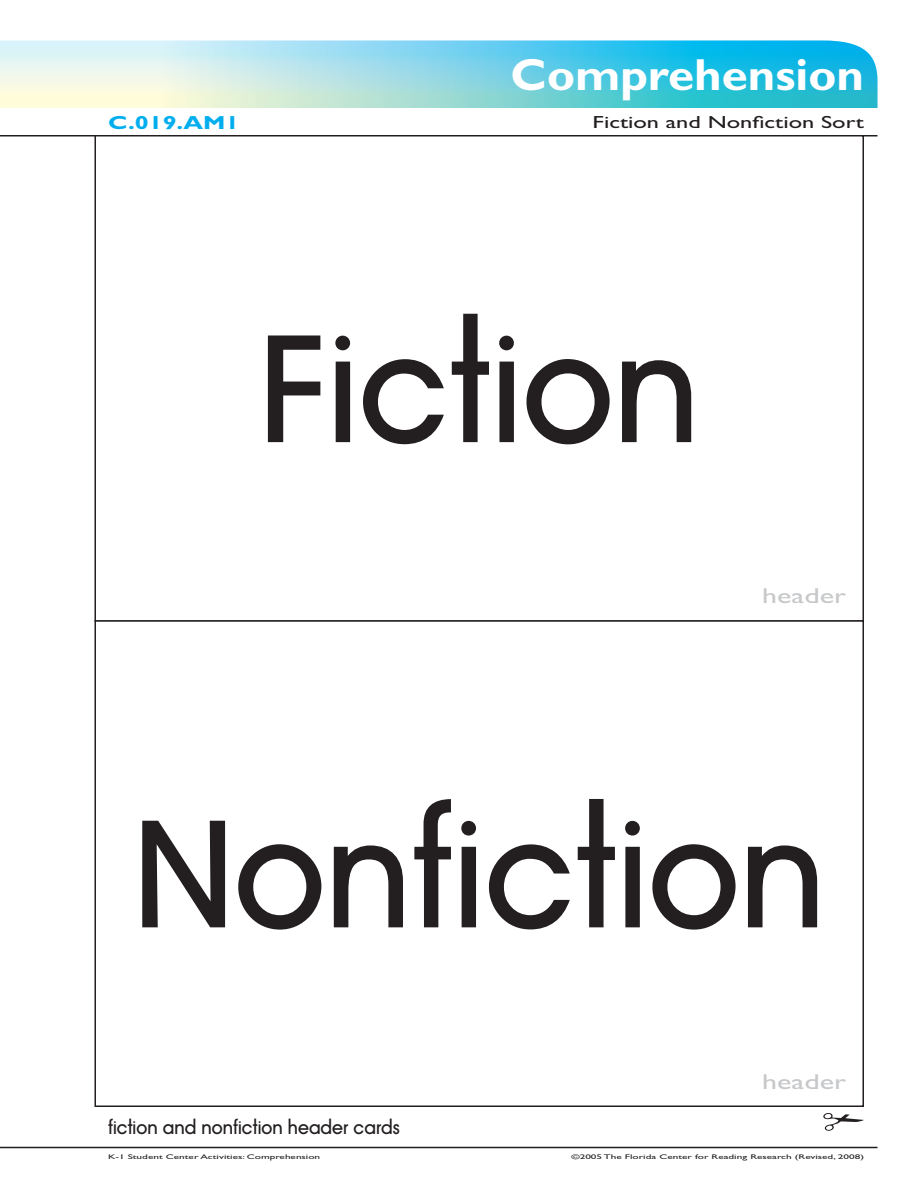
<style>
.page{position:relative;width:918px;height:1188px;background:#fff}
.page>*{position:absolute;margin:0;border:0;box-sizing:border-box;transform-origin:0 0}
.t1{font:150px "Avant Garde Medium Modified";color:#231f20}
.t2{font:700 45px "Gill Sans MT Modified";color:#fff;scale:1.05 1}
.t3{font:21.6px "Gill Sans";color:#c7c8ca;scale:1.39 1}
.t4{font:700 18.9px "Gill Sans MT Modified";color:#00aeef;scale:1.33 1}
.t5{font:18px "Avant Garde Medium Modified";color:#231f20}
.t6{font:17.55px "Gill Sans MT Modified";color:#231f20;scale:1.39 1}
.t7{font:6.75px "Gill Sans MT Modified";color:#231f20;scale:1.67 1}
</style>
<div class="page">
<hr style="left:0;top:1147px;width:878px;height:1px;background:#231f20">
<hr style="left:0;top:135px;width:878px;height:1px;background:#231f20">
<svg style="left:0;top:40px;width:878px;height:68px"></svg>
<svg style="left:823px;top:1113px;width:41px;height:18px"></svg>
<div style="left:94px;top:620px;width:770px;height:487px;border:2px solid #231f20"></div>
<h2 class="t2" style="left:511px;top:48px;width:338px">Comprehension</h2>
<h3 class="t4" style="left:108px;top:111px;width:100px">C.019.AM1</h3>
<h3 class="t6" style="left:593px;top:112px;width:197px">Fiction and Nonfiction Sort</h3>
<h1 class="t1" style="left:259px;top:298px;width:442px">Fiction</h1>
<h3 class="t3" style="left:762px;top:583px;width:62px">header</h3>
<h1 class="t1" style="left:133px;top:783px;width:694px">Nonfiction</h1>
<h3 class="t5" style="left:108px;top:1117px;width:293px">fiction and nonfiction header cards</h3>
<h3 class="t3" style="left:762px;top:1069px;width:62px">header</h3>
<p class="t7" style="left:108px;top:1153px;width:129px">K-1 Student Center Activities: Comprehension</p>
<p class="t7" style="left:571px;top:1153px;width:177px">©2005 The Florida Center for Reading Research (Revised, 2008)</p>
</div>
